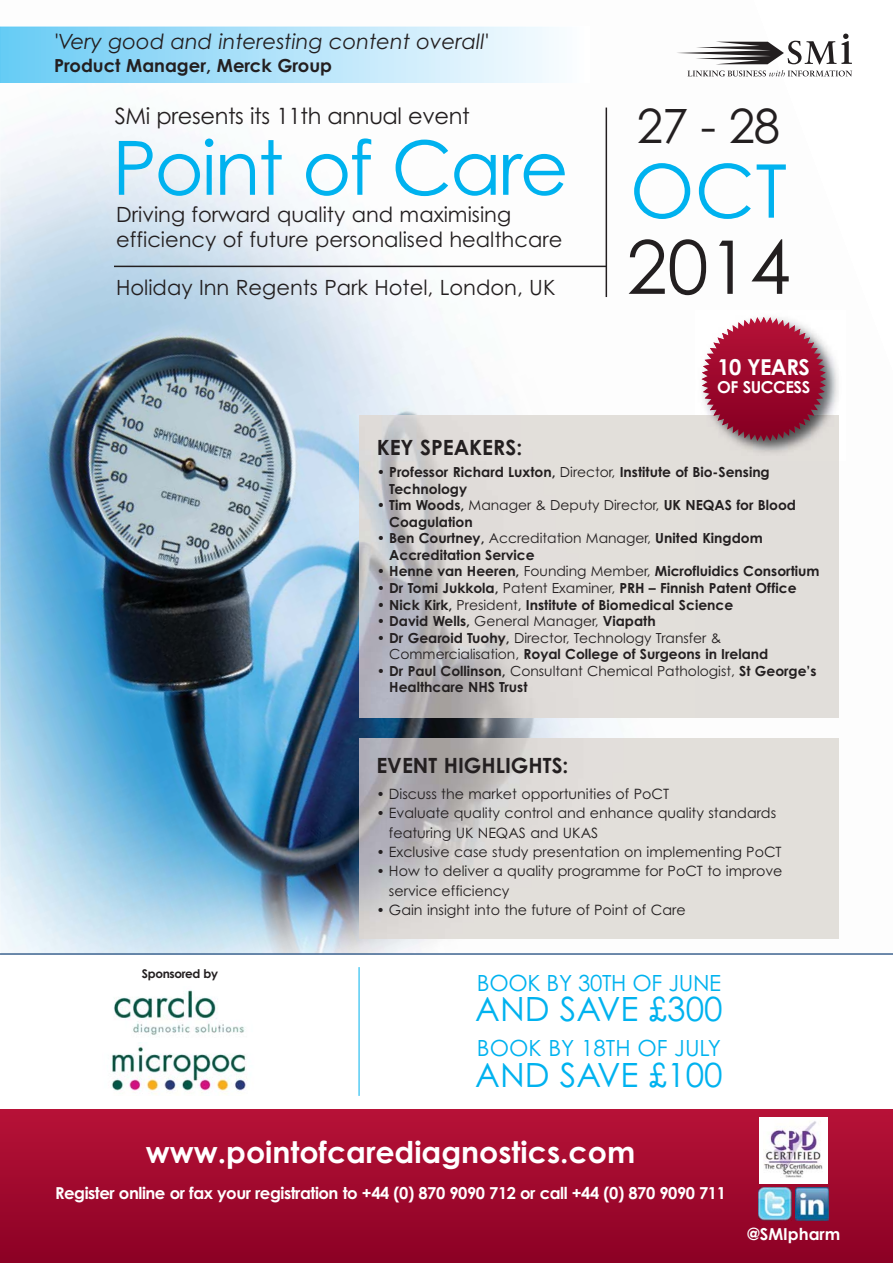
<style>
.page{position:relative;width:893px;height:1263px;background:#fff}
.page>*{position:absolute;margin:0;border:0;box-sizing:border-box;transform-origin:0 0}
.t1{font:75px "Century Gothic";letter-spacing:-.03em;color:#00b2ef}
.t2{font:74.1px "Century Gothic";color:#231f20}
.t3{font:74.1px "Century Gothic";color:#00b2ef}
.t4{font:47.4px "Century Gothic";color:#231f20}
.t5{font:33.45px "Century Gothic";color:#00b2ef}
.t6{font:700 30px "Century Gothic";color:#fff}
.t7{font:22.5px "Century Gothic";letter-spacing:-.015em;color:#231f20}
.t8{font:22.35px "Century Gothic";letter-spacing:-.015em;color:#00b2ef}
.t9{font:700 21.9px "Century Gothic";letter-spacing:-.03em;color:#fff}
.t10{font:21px/25.2px "Century Gothic";color:#231f20}
.t11{font:italic 21px "Century Gothic";color:#231f20}
.t12{font:700 21px "Century Gothic";color:#231f20}
.t13{font:700 18px "Century Gothic";color:#231f20}
.t14{font:700 16.5px "Century Gothic";letter-spacing:-.03em;color:#fff}
.t15{font:700 16.5px "Century Gothic";color:#fff}
.t16{font:14.25px/19.4px "Century Gothic";color:#231f20}
.t17{font:700 13.8px/16.5px "Century Gothic";color:#231f20}
.t18{font:13.8px/16.5px "Century Gothic";color:#231f20}
.t19{font:700 12px "Century Gothic";letter-spacing:-.03em;color:#231f20}
.s1{font-weight:400}
.s2{font-weight:700}
.s3{font-size:13.8px}
</style>
<div class="page">
<img style="left:0;top:26px;width:847px;height:927px">
<img style="left:360px;top:416px;width:335px;height:302px">
<div style="left:695px;top:460px;width:144px;height:258px;background:#e1deda"></div>
<svg style="left:688px;top:70px;width:164px;height:7px"></svg>
<svg style="left:676px;top:34px;width:176px;height:30px"></svg>
<div style="left:0;top:1109px;width:893px;height:154px;background:linear-gradient(to bottom,#b71238,#8b0125)"></div>
<div style="left:759px;top:1117px;width:69px;height:67px;background:#fff"></div>
<img style="left:764px;top:1121px;width:59px;height:56px">
<img style="left:758px;top:1188px;width:33px;height:33px">
<img style="left:796px;top:1188px;width:32px;height:32px">
<img style="left:359px;top:738px;width:480px;height:201px">
<hr style="left:114px;top:266px;width:492px;height:1px;background:#231f20">
<hr style="left:606px;top:108px;width:1px;height:189px;background:#231f20">
<img style="left:695px;top:310px;width:150px;height:150px">
<svg style="left:702px;top:317px;width:124px;height:124px;background:#aa3f59"></svg>
<img style="left:0;top:27px;width:589px;height:55px">
<img style="left:113px;top:990px;width:132px;height:45px">
<img style="left:111px;top:1042px;width:135px;height:53px">
<hr style="left:0;top:953px;width:893px;height:2px;background:#3e6490">
<hr style="left:359px;top:967px;width:1px;height:129px;background:#00b2ef">
<h3 class="t11" style="left:54px;top:33px;width:436px">'Very good and interesting content overall'</h3>
<h3 class="t13" style="left:54px;top:58px;width:280px">Product Manager, Merck Group</h3>
<h3 class="t7" style="left:115px;top:107px;width:357px">SMi presents its 11th annual event</h3>
<h3 class="t4" style="left:637px;top:109px;width:145px">27 - 28</h3>
<h2 class="t3" style="left:630px;top:163px;width:159px">OCT</h2>
<h1 class="t1" style="left:112px;top:140px;width:458px">Point of Care</h1>
<h3 class="t10" style="left:116px;top:204px;width:447px">Driving forward quality and maximising efficiency of future personalised healthcare</h3>
<h2 class="t2" style="left:626px;top:239px;width:166px">2014</h2>
<h3 class="t10" style="left:116px;top:277px;width:441px">Holiday Inn Regents Park Hotel, London, UK</h3>
<h3 class="t9" style="left:718px;top:359px;width:94px">10 YEARS</h3>
<p class="t14" style="left:717px;top:380px;width:95px">OF SUCCESS</p>
<h3 class="t12" style="left:377px;top:439px;width:147px">KEY SPEAKERS:</h3>
<p class="t17" style="left:389px;top:466px;width:382px;text-indent:-13px"><span class="s1">•</span> Professor Richard Luxton, <span class="s1">Director,</span> Institute of Bio-Sensing<br>Technology</p>
<p class="t17" style="left:389px;top:499px;width:408px;text-indent:-13px"><span class="s1">•</span> Tim Woods, <span class="s1">Manager &amp; Deputy Director,</span> UK NEQAS for Blood<br>Coagulation</p>
<p class="t17" style="left:389px;top:532px;width:375px;text-indent:-13px"><span class="s1">•</span> Ben Courtney, <span class="s1">Accreditation Manager,</span> United Kingdom<br>Accreditation Service</p>
<p class="t17" style="left:377px;top:565px;width:444px"><span class="s1">•</span> Henne van Heeren, <span class="s1">Founding Member,</span> Microfluidics Consortium</p>
<p class="t17" style="left:377px;top:581px;width:421px"><span class="s1">•</span> Dr Tomi Jukkola, <span class="s1">Patent Examiner,</span> PRH – Finnish Patent Office</p>
<p class="t17" style="left:377px;top:598px;width:358px"><span class="s1">•</span> Nick Kirk, <span class="s1">President,</span> Institute of Biomedical Science</p>
<p class="t17" style="left:377px;top:614px;width:281px"><span class="s1">•</span> David Wells, <span class="s1">General Manager,</span> Viapath</p>
<p class="t18" style="left:389px;top:631px;width:381px;text-indent:-13px">• <span class="s2">Dr Gearoid Tuohy,</span> Director, Technology Transfer &amp;<br>Commercialisation, <span class="s2">Royal College of Surgeons in Ireland</span></p>
<p class="t17" style="left:389px;top:664px;width:429px;text-indent:-13px"><span class="s1">•</span> Dr Paul Collinson, <span class="s1">Consultant Chemical Pathologist,</span> St George’s<br>Healthcare NHS Trust</p>
<p class="t19" style="left:142px;top:969px;width:78px">Sponsored by</p>
<h3 class="t12" style="left:376px;top:758px;width:194px">EVENT HIGHLIGHTS:</h3>
<p class="t16" style="left:376px;top:785px;width:294px"><span class="s3">•</span> Discuss the market opportunities of PoCT</p>
<p class="t16" style="left:389px;top:805px;width:389px;text-indent:-13px"><span class="s3">•</span> Evaluate quality control and enhance quality standards featuring UK NEQAS and UKAS</p>
<p class="t16" style="left:376px;top:843px;width:407px"><span class="s3">•</span> Exclusive case study presentation on implementing PoCT</p>
<p class="t16" style="left:389px;top:863px;width:395px;text-indent:-13px"><span class="s3">•</span> How to deliver a quality programme for PoCT to improve service efficiency</p>
<p class="t16" style="left:376px;top:902px;width:311px"><span class="s3">•</span> Gain insight into the future of Point of Care</p>
<h3 class="t8" style="left:477px;top:974px;width:246px">BOOK BY 30TH OF JUNE</h3>
<h3 class="t5" style="left:475px;top:997px;width:249px">AND SAVE £300</h3>
<h3 class="t8" style="left:477px;top:1040px;width:246px">BOOK BY 18TH OF JULY</h3>
<h3 class="t5" style="left:475px;top:1062px;width:249px">AND SAVE £100</h3>
<h3 class="t6" style="left:146px;top:1141px;width:491px">www.pointofcarediagnostics.com</h3>
<p class="t14" style="left:55px;top:1187px;width:672px">Register online or fax your registration to +44 (0) 870 9090 712 or call +44 (0) 870 9090 711</p>
<p class="t15" style="left:747px;top:1227px;width:94px">@SMIpharm</p>
</div>
